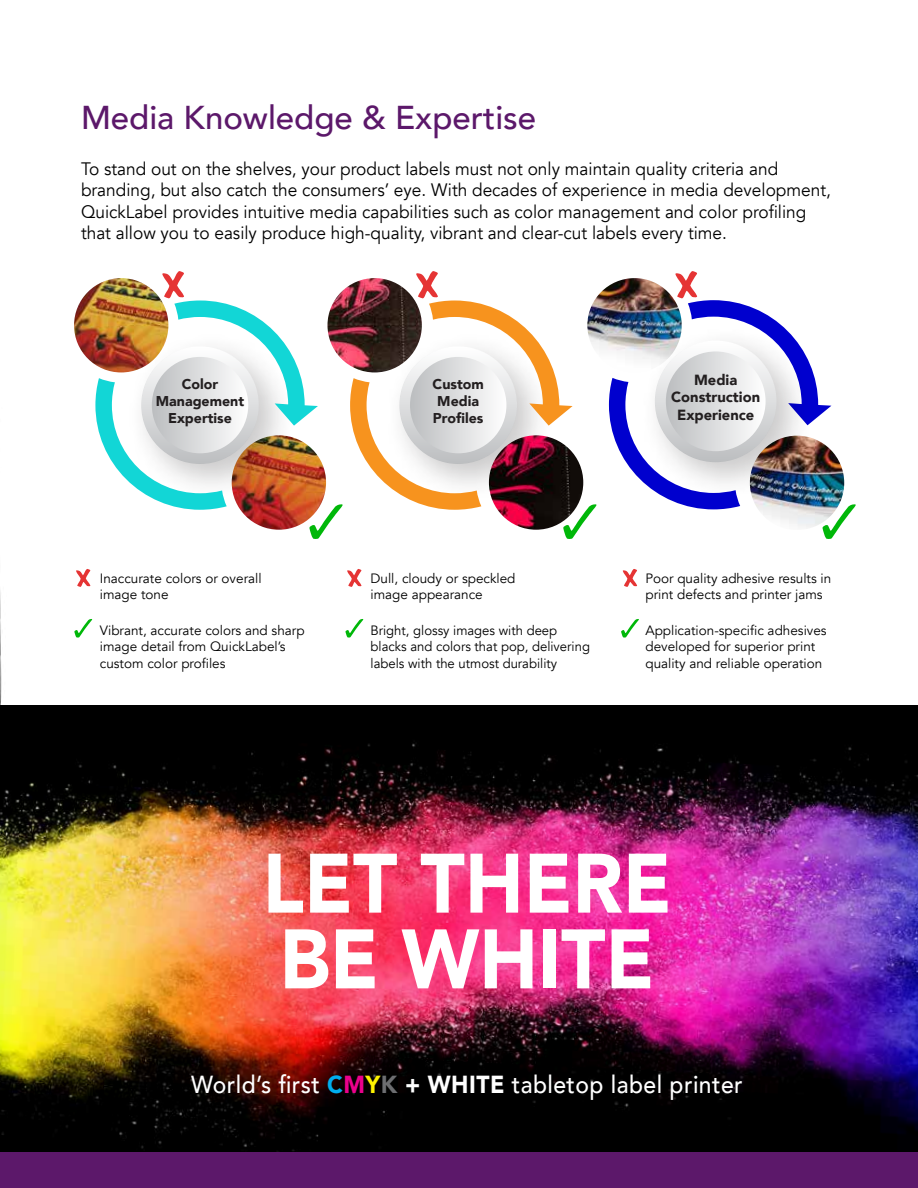
<style>
.page{position:relative;width:918px;height:1188px;background:#fff}
.page>*{position:absolute;margin:0;border:0;box-sizing:border-box;transform-origin:0 0}
.t1{font:900 83.25px/75.8px "Avenir";color:#fff;scale:.93 1}
.t2{font:500 33px "Avenir";color:#5c186a}
.t3{font:500 24.6px "Avenir";letter-spacing:.02em;color:#fff;scale:.93 1}
.t4{font:18px/21.6px "Avenir";color:#000;scale:.96 1}
.t5{font:900 14.7px/17.5px "Avenir";color:#231f20;text-align:center}
.t6{font:900 14.25px/17.1px "Avenir";color:#231f20;text-align:center}
.t7{font:13.5px/16.2px "Avenir";color:#000}
.s1{font-weight:900;color:#00aeef}
.s2{font-weight:900;color:#ec008c}
.s3{font-weight:900;color:#fff200}
.s4{font-weight:900;color:#6d6e71}
.s5{font-weight:900}
</style>
<div class="page">
<img style="left:587px;top:278px;width:95px;height:94px;border-radius:47px">
<svg style="left:609px;top:271px;width:247px;height:268px"></svg>
<img style="left:631px;top:317px;width:192px;height:192px">
<div style="left:655px;top:340px;width:122px;height:122px;background:linear-gradient(to bottom,#fefefe,#bdbfc1);border-radius:61px"></div>
<div style="left:666px;top:351px;width:100px;height:100px;background:linear-gradient(to right,#bcbec0,#fdfdfe);border-radius:50px"></div>
<img style="left:750px;top:436px;width:94px;height:94px;border-radius:47px">
<svg style="left:350px;top:271px;width:247px;height:268px"></svg>
<img style="left:227px;top:304px;width:116px;height:235px">
<img style="left:327px;top:278px;width:95px;height:94px;border-radius:47px">
<img style="left:489px;top:435px;width:94px;height:95px;border-radius:47px">
<img style="left:0;top:271px;width:227px;height:434px">
<img style="left:0;top:705px;width:918px;height:448px">
<svg style="left:621px;top:619px;width:18px;height:19px"></svg>
<svg style="left:345px;top:619px;width:19px;height:19px"></svg>
<div style="left:72px;top:617px;width:22px;height:22px;background:#fff"></div>
<svg style="left:74px;top:619px;width:19px;height:19px"></svg>
<div style="left:72px;top:567px;width:22px;height:22px;background:#fff"></div>
<svg style="left:76px;top:569px;width:15px;height:18px"></svg>
<svg style="left:347px;top:569px;width:15px;height:18px"></svg>
<svg style="left:623px;top:569px;width:14px;height:18px"></svg>
<svg style="left:427px;top:1075px;width:41px;height:20px"></svg>
<div style="left:470px;top:1075px;width:5px;height:19px;border:1px solid #000"></div>
<svg style="left:476px;top:1075px;width:28px;height:19px"></svg>
<div style="left:0;top:1153px;width:918px;height:35px;background:#5c186a"></div>
<h2 class="t2" style="left:81px;top:88px;width:457px">Media Knowledge &amp; Expertise</h2>
<p class="t4" style="left:81px;top:158px;width:783px">To stand out on the shelves, your product labels must not only maintain quality criteria and branding, but also catch the consumers’ eye. With decades of experience in media development, QuickLabel provides intuitive media capabilities such as color management and color profiling that allow you to easily produce high-quality, vibrant and clear-cut labels every time.</p>
<p class="t6" style="left:156px;top:375px;width:90px">Color<br>Management<br>Expertise</p>
<p class="t6" style="left:433px;top:375px;width:53px">Custom<br>Media<br>Profiles</p>
<p class="t5" style="left:671px;top:371px;width:90px">Media<br>Construction<br>Experience</p>
<p class="t7" style="left:100px;top:570px;width:163px">Inaccurate colors or overall image tone</p>
<p class="t7" style="left:100px;top:623px;width:206px">Vibrant, accurate colors and sharp image detail from QuickLabel’s custom color profiles</p>
<p class="t7" style="left:371px;top:570px;width:147px">Dull, cloudy or speckled image appearance</p>
<p class="t7" style="left:371px;top:623px;width:221px">Bright, glossy images with deep blacks and colors that pop, delivering labels with the utmost durability</p>
<p class="t7" style="left:645px;top:570px;width:187px">Poor quality adhesive results in print defects and printer jams</p>
<p class="t7" style="left:645px;top:623px;width:183px">Application-specific adhesives developed for superior print quality and reliable operation</p>
<h1 class="t1" style="left:262px;top:844px;width:441px">LET THERE<br>BE WHITE</h1>
<h3 class="t3" style="left:191px;top:1063px;width:594px">World’s first <span class="s1">C</span><span class="s2">M</span><span class="s3">Y</span><span class="s4">K</span> <span class="s5">+ WHITE</span> tabletop label printer</h3>
</div>
